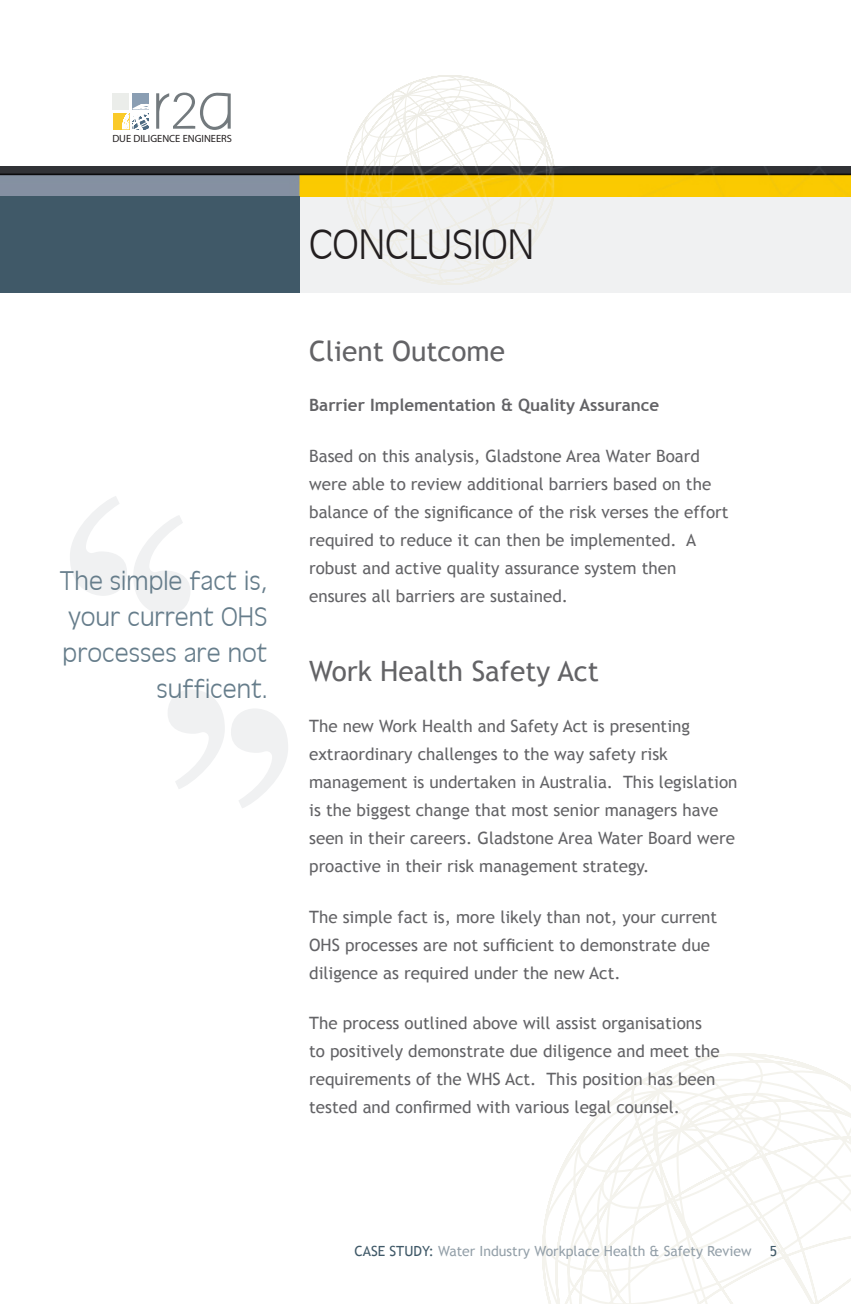
<style>
.page{position:relative;width:851px;height:1304px;background:#fff}
.page>*{position:absolute;margin:0;border:0;box-sizing:border-box;transform-origin:0 0}
.Heading_1_-_Section{font:44px "Antique Oli T Ligh";color:#231f20}
.t1{font:28px/36px "Antique Oli T Ligh";color:#667d8b;text-align:right}
.Body{font:28px "Trebuchet MS";color:#636366}
.Body-2{font:17px/28px "Trebuchet MS";color:#636366}
.Body-3{font:700 17px "Trebuchet MS";color:#636366}
.t2{font:14px "Trebuchet MS";color:#94a0a9}
.t3{font:14px "Trebuchet MS";color:#405968}
.t4{font:condensed 10.4px "Frutiger";color:#231f20}
.s1{color:#405968}
</style>
<div class="page">
<svg style="left:542px;top:1053px;width:308px;height:251px"></svg>
<div style="left:299px;top:196px;width:551px;height:97px;background:#f0f1f2"></div>
<svg style="left:345px;top:75px;width:210px;height:210px"></svg>
<img style="left:0;top:167px;width:850px;height:29px">
<svg style="left:156px;top:93px;width:75px;height:37px"></svg>
<div style="left:113px;top:93px;width:16px;height:17px;background:#ebedea"></div>
<div style="left:113px;top:113px;width:16px;height:16px;background:#faca29"></div>
<div style="left:132px;top:93px;width:17px;height:17px;background:#8a9eb3"></div>
<svg style="left:122px;top:104px;width:27px;height:25px"></svg>
<div style="left:0;top:196px;width:299px;height:97px;background:#405968"></div>
<svg style="left:231px;top:709px;width:57px;height:99px"></svg>
<svg style="left:168px;top:690px;width:57px;height:99px"></svg>
<svg style="left:70px;top:496px;width:57px;height:100px"></svg>
<svg style="left:133px;top:515px;width:57px;height:100px"></svg>
<p class="t4" style="left:112px;top:134px;width:121px">DUE DILIGENCE ENGINEERS</p>
<p class="t1" style="left:59px;top:564px;width:210px">The simple fact is, your current OHS processes are not sufficent.</p>
<p class="Heading_1_-_Section" style="left:309px;top:221px;width:226px">CONCLUSION</p>
<p class="Body" style="left:309px;top:334px;width:197px">Client Outcome</p>
<p class="Body-3" style="left:309px;top:395px;width:351px">Barrier Implementation &amp; Quality Assurance</p>
<p class="Body-2" style="left:309px;top:442px;width:421px">Based on this analysis, Gladstone Area Water Board were able to review additional barriers based on the balance of the significance of the risk verses the effort required to reduce it can then be implemented. A robust and active quality assurance system then ensures all barriers are sustained.</p>
<p class="Body" style="left:309px;top:655px;width:291px">Work Health Safety Act</p>
<p class="Body-2" style="left:309px;top:712px;width:430px">The new Work Health and Safety Act is presenting extraordinary challenges to the way safety risk management is undertaken in Australia. This legislation is the biggest change that most senior managers have seen in their careers. Gladstone Area Water Board were proactive in their risk management strategy.</p>
<p class="Body-2" style="left:309px;top:903px;width:409px">The simple fact is, more likely than not, your current<br>OHS processes are not sufficient to demonstrate due diligence as required under the new Act.</p>
<p class="Body-2" style="left:309px;top:1009px;width:412px">The process outlined above will assist organisations to positively demonstrate due diligence and meet the requirements of the WHS Act. This position has been tested and confirmed with various legal counsel.</p>
<p class="t2" style="left:354px;top:1243px;width:398px"><span class="s1">CASE STUDY:</span> Water Industry Workplace Health &amp; Safety Review</p>
<p class="t3" style="left:769px;top:1243px;width:9px">5</p>
</div>
